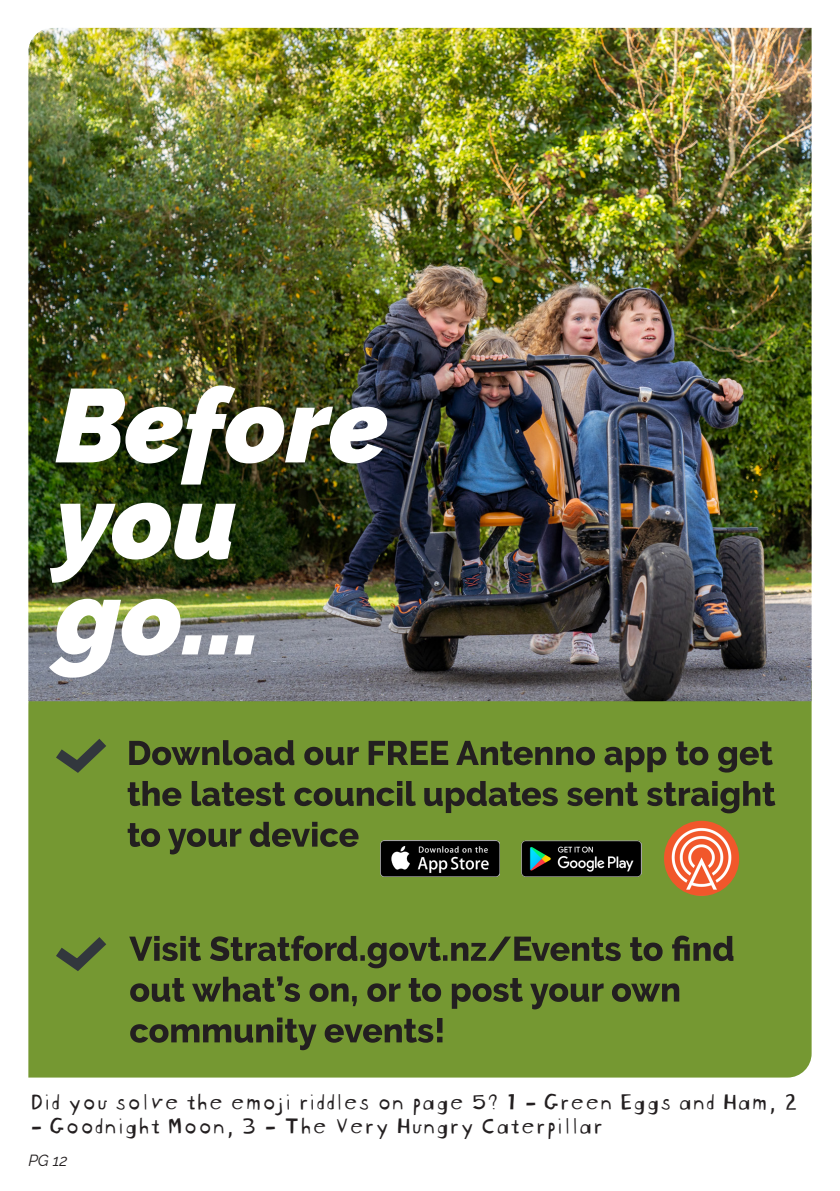
<style>
.page{position:relative;width:840px;height:1191px;background:#fff}
.page>*{position:absolute;margin:0;border:0;box-sizing:border-box;transform-origin:0 0}
.t1{font:italic 900 104px/96px "Raleway";color:#fff}
.t2{font:24px "Blockhead OT Unplugged";color:#231f20}
.t3{font:italic 16px "Raleway";color:#231f20}
</style>
<div class="page">
<img style="left:28px;top:27px;width:784px;height:1051px">
<p class="t1" style="left:56px;top:378px;width:333px">Before you go...</p>
<p class="t2" style="left:28px;top:1082px;width:769px">Did you solve the emoji riddles on page 5? 1 - Green Eggs and Ham, 2</p>
<p class="t2" style="left:28px;top:1106px;width:575px">- Goodnight Moon, 3 - The Very Hungry Caterpillar</p>
<p class="t3" style="left:28px;top:1151px;width:41px">PG 12</p>
</div>
